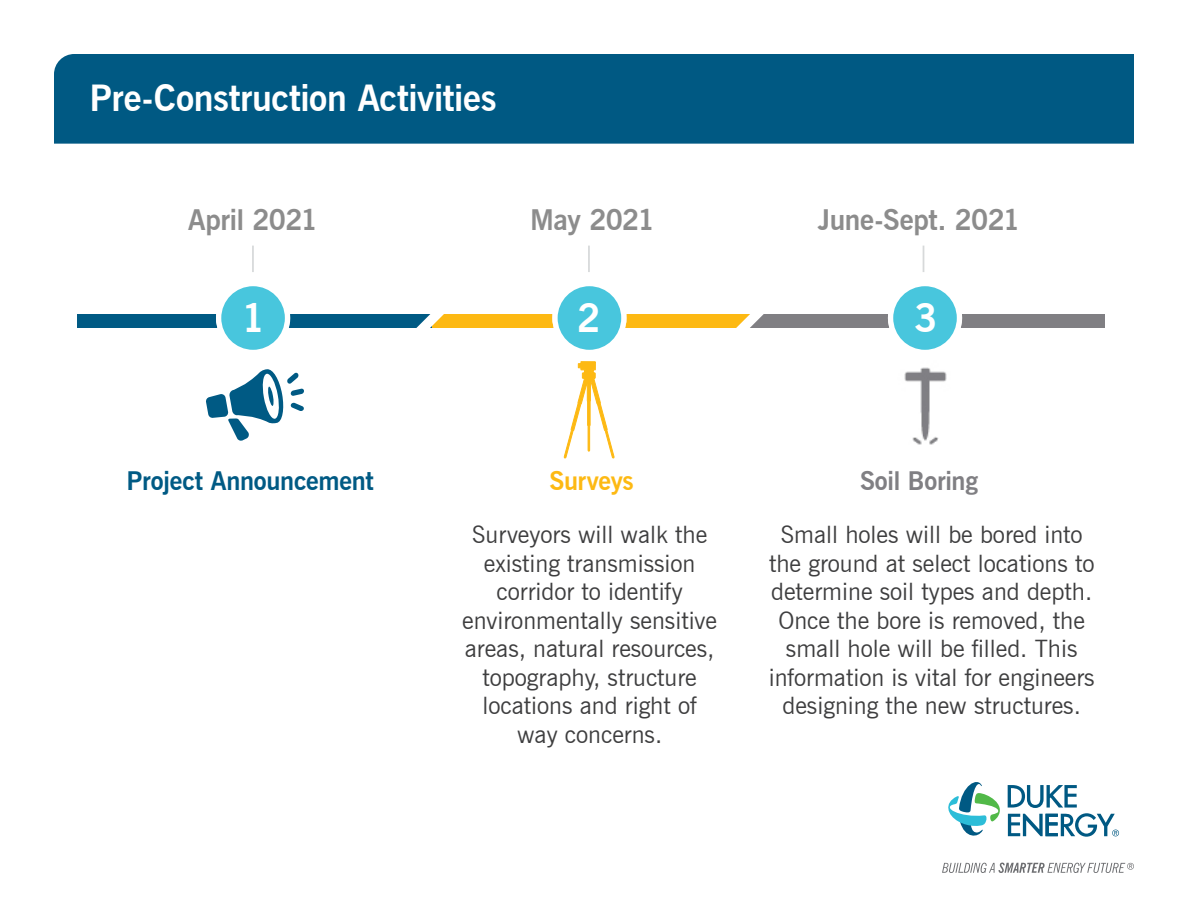
<style>
.page{position:relative;width:1188px;height:918px;background:#fff}
.page>*{position:absolute;margin:0;border:0;box-sizing:border-box;transform-origin:0 0}
.t1{font:700 38.7px "News Gothic BT";color:#fff}
.t2{font:700 36px "News Gothic BT";letter-spacing:-.01em;color:#fff}
.t3{font:700 28.2px "News Gothic BT";letter-spacing:-.02em;color:#8c8c8c}
.t4{font:700 25.5px "News Gothic BT";letter-spacing:-.01em;color:#005a84}
.t5{font:700 25.5px "News Gothic BT";letter-spacing:-.015em;color:#807f83}
.t6{font:700 25.5px "News Gothic BT";letter-spacing:-.015em;color:#fdb913}
.t7{font:24px/28.5px "News Gothic BT";color:#3e3e3f;text-align:center}
</style>
<div class="page">
<div style="left:54px;top:54px;width:1080px;height:90px;background:#005983"></div>
<svg style="left:948px;top:782px;width:171px;height:55px"></svg>
<svg style="left:942px;top:863px;width:192px;height:10px"></svg>
<div style="left:414px;top:314px;width:354px;height:14px;background:#fdb913"></div>
<div style="left:77px;top:314px;width:355px;height:14px;background:#005a84"></div>
<div style="left:750px;top:314px;width:355px;height:14px;background:#807f83"></div>
<hr style="left:252px;top:246px;width:2px;height:26px;background:#d7d9da">
<svg style="left:219px;top:284px;width:69px;height:68px;background:#57cadf"></svg>
<div style="left:216px;top:281px;width:74px;height:74px;border:5px solid #fff;border-radius:50%"></div>
<svg style="left:206px;top:369px;width:98px;height:72px"></svg>
<hr style="left:588px;top:246px;width:2px;height:26px;background:#d7d9da">
<svg style="left:563px;top:361px;width:52px;height:98px"></svg>
<svg style="left:555px;top:284px;width:69px;height:68px;background:#58cadf"></svg>
<div style="left:552px;top:281px;width:75px;height:74px;border:5px solid #fff;border-radius:50%"></div>
<svg style="left:923px;top:246px;width:1px;height:26px"></svg>
<svg style="left:891px;top:284px;width:68px;height:68px;background:#56cadf"></svg>
<div style="left:888px;top:281px;width:74px;height:74px;border:5px solid #fff;border-radius:50%"></div>
<svg style="left:416px;top:314px;width:28px;height:14px"></svg>
<svg style="left:736px;top:314px;width:28px;height:14px"></svg>
<img style="left:904px;top:367px;width:43px;height:78px">
<p class="t2" style="left:90px;top:76px;width:408px">Pre-Construction Activities</p>
<p class="t3" style="left:188px;top:203px;width:131px">April 2021</p>
<p class="t3" style="left:530px;top:203px;width:126px">May 2021</p>
<p class="t3" style="left:818px;top:203px;width:204px">June-Sept. 2021</p>
<p class="t1" style="left:242px;top:295px;width:25px">1</p>
<p class="t1" style="left:577px;top:295px;width:25px">2</p>
<p class="t1" style="left:914px;top:295px;width:25px">3</p>
<p class="t4" style="left:126px;top:466px;width:249px">Project Announcement</p>
<p class="t6" style="left:549px;top:466px;width:86px">Surveys</p>
<p class="t5" style="left:860px;top:466px;width:119px">Soil Boring</p>
<p class="t7" style="left:462px;top:520px;width:257px">Surveyors will walk the existing transmission corridor to identify environmentally sensitive areas, natural resources, topography, structure locations and right of way concerns.</p>
<p class="t7" style="left:769px;top:520px;width:327px">Small holes will be bored into the ground at select locations to determine soil types and depth.<br>Once the bore is removed, the small hole will be filled. This information is vital for engineers designing the new structures.</p>
</div>
